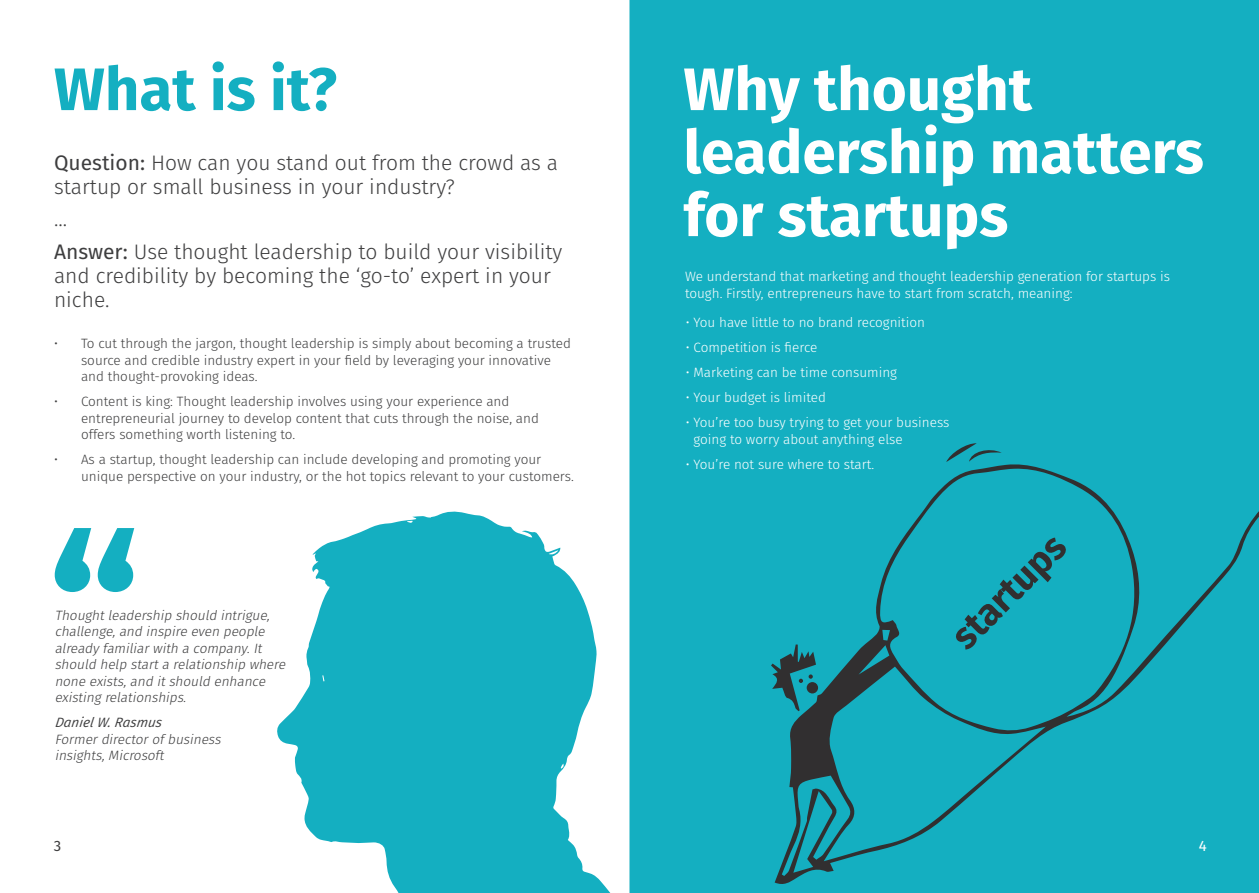
<style>
.page{position:relative;width:1259px;height:893px;background:#fff}
.page>*{position:absolute;margin:0;border:0;box-sizing:border-box;transform-origin:0 0}
.t1{font:700 60px/63px "Fira Sans";color:#fff}
.t2{font:700 60px "Fira Sans";color:#14afc1}
.t3{font:700 37.5px "Fira Sans";color:#312f30}
.t4{font:300 21px/24px "Fira Sans";color:#3e3e3f}
.t5{font:15px "Fira Sans";color:#3e3e3f}
.t6{font:15px "Fira Sans";color:#fff}
.t7{font:300 13.5px/16.5px "Fira Sans";color:#3e3e3f}
.t8{font:300 13.5px/16.5px "Fira Sans";color:#fff}
.t9{font:italic 300 13.5px/16.5px "Fira Sans";color:#3e3e3f}
.t10{font:italic 13.5px "Fira Sans";color:#3e3e3f}
.s1{font-weight:400}
</style>
<div class="page">
<div style="left:629px;top:0;width:630px;height:893px;background:#14afc1"></div>
<svg style="left:55px;top:528px;width:79px;height:64px"></svg>
<svg style="left:277px;top:511px;width:374px;height:382px;fill:#14afc1"></svg>
<div style="left:774px;top:409px;width:485px;height:477px;background:#14afc1"></div>
<svg style="left:946px;top:443px;width:55px;height:19px"></svg>
<svg style="left:771px;top:644px;width:45px;height:67px"></svg>
<div style="left:806px;top:682px;width:12px;height:11px;background:#312f30;border-radius:50%"></div>
<p class="t2" style="left:54px;top:39px;width:284px">What is it?</p>
<p class="t1" style="left:683px;top:53px;width:522px">Why thought leadership matters for startups</p>
<p class="t4" style="left:54px;top:150px;width:505px"><span class="s1">Question:</span> How can you stand out from the crowd as a startup or small business in your industry?</p>
<p class="t4" style="left:54px;top:207px;width:15px">...</p>
<p class="t4" style="left:54px;top:239px;width:510px"><span class="s1">Answer:</span> Use thought leadership to build your visibility and credibility by becoming the ‘go-to’ expert in your niche.</p>
<p class="t7" style="left:81px;top:335px;width:491px;text-indent:-27px">• To cut through the jargon, thought leadership is simply about becoming a trusted source and credible industry expert in your field by leveraging your innovative and thought-provoking ideas.</p>
<p class="t7" style="left:81px;top:393px;width:459px;text-indent:-27px">• Content is king: Thought leadership involves using your experience and entrepreneurial journey to develop content that cuts through the noise, and offers something worth listening to.</p>
<p class="t7" style="left:81px;top:451px;width:494px;text-indent:-27px">• As a startup, thought leadership can include developing and promoting your unique perspective on your industry, or the hot topics relevant to your customers.</p>
<p class="t8" style="left:685px;top:268px;width:486px">We understand that marketing and thought leadership generation for startups is tough. Firstly, entrepreneurs have to start from scratch, meaning:</p>
<p class="t8" style="left:686px;top:314px;width:241px">• You have little to no brand recognition</p>
<p class="t8" style="left:686px;top:339px;width:133px">• Competition is fierce</p>
<p class="t8" style="left:686px;top:364px;width:213px">• Marketing can be time consuming</p>
<p class="t8" style="left:686px;top:389px;width:141px">• Your budget is limited</p>
<p class="t8" style="left:693px;top:414px;width:257px;text-indent:-8px">• You’re too busy trying to get your business going to worry about anything else</p>
<p class="t8" style="left:686px;top:456px;width:190px">• You’re not sure where to start.</p>
<p class="t9" style="left:55px;top:607px;width:235px">Thoughtleadership should intrigue, challenge,and inspire even people already familiarwith a company.It should help starta relationship where none exists,and itshould enhance existing relationships.</p>
<p class="t10" style="left:55px;top:712px;width:112px">DanielW.Rasmus</p>
<p class="t9" style="left:55px;top:731px;width:171px">Formerdirectorof business</p>
<p class="t9" style="left:55px;top:747px;width:114px">insights,Microsoft</p>
<p class="t3" style="left:935px;top:620px;width:146px;rotate:-45deg">startups</p>
<p class="t5" style="left:54px;top:834px;width:9px">3</p>
<p class="t6" style="left:1198px;top:834px;width:9px">4</p>
</div>
